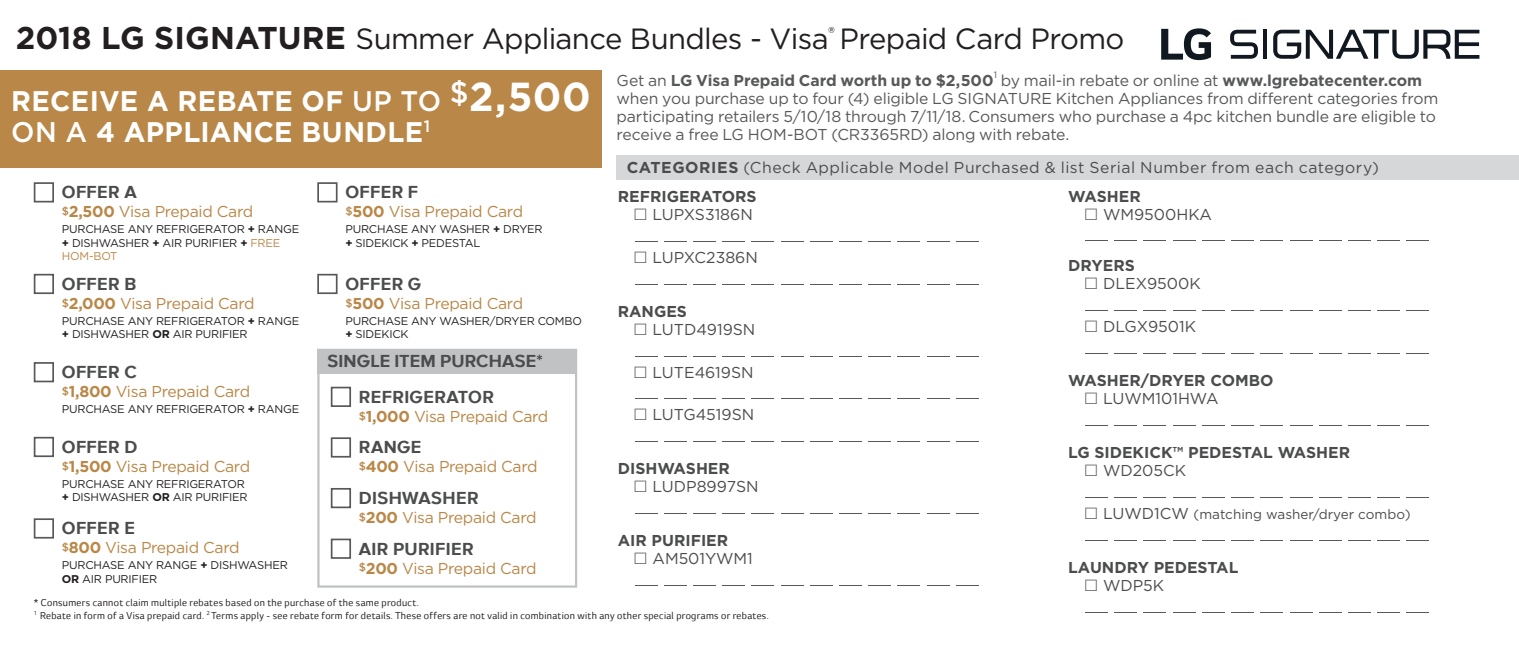
<style>
.page{position:relative;width:1519px;height:648px;background:#fff}
.page>*{position:absolute;margin:0;border:0;box-sizing:border-box;transform-origin:0 0}
.t1{font:29.25px "Gotham";letter-spacing:-.025em;color:#231f20}
.t2{font:700 28.35px/30.4px "Gotham";letter-spacing:.01em;color:#fff}
.t3{font:700 18px "Proxima Nova A";letter-spacing:.02em;color:#4b4c4d}
.t4{font:15.75px/18px "Gotham";letter-spacing:-.01em;color:#57585a}
.t5{font:15.75px "Gotham";letter-spacing:-.02em;color:#b98747}
.t6{font:15.75px "LG Smart";color:#57585a;scale:4.5 1}
.t7{font:15.75px "Gotham";color:#4b4c4d}
.t8{font:700 15.75px "Gotham";color:#4b4c4d}
.t9{font:15.75px "Gotham";letter-spacing:.035em;color:#4b4c4d}
.t10{font:700 15.75px "Gotham";letter-spacing:-.005em;color:#57585a}
.t11{font:13.5px "Gotham";color:#4b4c4d}
.t12{font:11.25px/13.5px "Gotham";letter-spacing:-.02em;color:#231f20}
.t13{font:11.25px/13.5px "LG Smart";letter-spacing:.03em;color:#231f20}
.t14{font:9.22px "Gotham";color:#57585a}
.s1{font-weight:700;font-size:31.5px}
.s2{font-weight:400}
.s3{font-weight:700}
.s4{font-weight:500}
.s5{font-size:40.5px}
.s6{font-size:15.75px}
.s7{font-weight:500;font-size:11.25px}
.s8{color:#b98747}
</style>
<div class="page">
<div style="left:616px;top:155px;width:903px;height:24px;background:#d6d7d9"></div>
<div style="left:0;top:70px;width:602px;height:98px;background:#b98747"></div>
<svg style="left:1161px;top:28px;width:50px;height:32px"></svg>
<svg style="left:1230px;top:30px;width:28px;height:29px"></svg>
<hr style="left:1263px;top:30px;width:4px;height:29px;background:#111820">
<svg style="left:1273px;top:30px;width:206px;height:29px"></svg>
<div style="left:34px;top:182px;width:20px;height:20px;border:2px solid #57585a"></div>
<div style="left:34px;top:274px;width:20px;height:20px;border:2px solid #57585a"></div>
<div style="left:34px;top:437px;width:20px;height:20px;border:2px solid #57585a"></div>
<div style="left:34px;top:518px;width:20px;height:21px;border:2px solid #57585a"></div>
<div style="left:317px;top:182px;width:21px;height:20px;border:2px solid #57585a"></div>
<div style="left:317px;top:274px;width:21px;height:20px;border:2px solid #57585a"></div>
<div style="left:34px;top:362px;width:20px;height:20px;border:2px solid #57585a"></div>
<div style="left:317px;top:349px;width:260px;height:239px;border:2px solid #c1c2c4"></div>
<div style="left:331px;top:387px;width:20px;height:20px;border:2px solid #57585a"></div>
<div style="left:331px;top:437px;width:20px;height:21px;border:2px solid #57585a"></div>
<div style="left:331px;top:488px;width:20px;height:20px;border:2px solid #57585a"></div>
<div style="left:331px;top:539px;width:20px;height:20px;border:2px solid #57585a"></div>
<div style="left:317px;top:349px;width:260px;height:25px;background:#c1c2c4"></div>
<p class="t1" style="left:16px;top:20px;width:1110px"><span class="s1">2018 LG SIGNATURE</span> Summer Appliance Bundles - Visa<sup>®</sup> Prepaid Card Promo</p>
<p class="t10" style="left:617px;top:70px;width:378px"><span class="s2">Get an</span> LG Visa Prepaid Card worth up to $2,500</p>
<p class="t14" style="left:994px;top:69px;width:5px">1</p>
<p class="t4" style="left:617px;top:71px;width:823px;text-indent:384px">by mail-in rebate or online at <span class="s3">www.lgrebatecenter.com </span>when you purchase up to four (4) eligible LG SIGNATURE Kitchen Appliances from different categories from participating retailers 5/10/18 through 7/11/18. Consumers who purchase a 4pc kitchen bundle are eligible to receive a free LG HOM-BOT (CR3365RD) along with rebate.</p>
<p class="t2" style="left:11px;top:86px;width:581px">RECEIVE A REBATE OF <span class="s4">UP TO</span> <sup>$</sup><span class="s5">2,500<br></span><span class="s4">ON A</span> 4 APPLIANCE BUNDLE<sup>1</sup></p>
<p class="t9" style="left:627px;top:157px;width:754px"><span class="s3">CATEGORIES</span> (Check Applicable Model Purchased &amp; list Serial Number from each category)</p>
<p class="t8" style="left:618px;top:186px;width:140px">REFRIGERATORS</p>
<p class="t7" style="left:652px;top:204px;width:102px">LUPXS3186N</p>
<p class="t6" style="left:632px;top:227px;width:79px">____________</p>
<p class="t7" style="left:652px;top:247px;width:107px">LUPXC2386N</p>
<p class="t6" style="left:632px;top:270px;width:79px">____________</p>
<p class="t8" style="left:618px;top:301px;width:71px">RANGES</p>
<p class="t7" style="left:652px;top:319px;width:104px">LUTD4919SN</p>
<p class="t6" style="left:632px;top:342px;width:79px">____________</p>
<p class="t7" style="left:652px;top:362px;width:102px">LUTE4619SN</p>
<p class="t6" style="left:632px;top:385px;width:79px">____________</p>
<p class="t7" style="left:652px;top:405px;width:103px">LUTG4519SN</p>
<p class="t6" style="left:632px;top:427px;width:79px">____________</p>
<p class="t8" style="left:618px;top:458px;width:114px">DISHWASHER</p>
<p class="t7" style="left:652px;top:477px;width:108px">LUDP8997SN</p>
<p class="t6" style="left:632px;top:499px;width:79px">____________</p>
<p class="t8" style="left:618px;top:530px;width:112px">AIR PURIFIER</p>
<p class="t7" style="left:652px;top:549px;width:102px">AM501YWM1</p>
<p class="t6" style="left:632px;top:571px;width:79px">____________</p>
<p class="t3" style="left:62px;top:182px;width:76px">OFFER A</p>
<p class="t3" style="left:345px;top:182px;width:74px">OFFER F</p>
<p class="t8" style="left:1068px;top:186px;width:74px">WASHER</p>
<p class="t7" style="left:1103px;top:204px;width:111px">WM9500HKA</p>
<p class="t6" style="left:1083px;top:227px;width:79px">____________</p>
<p class="t8" style="left:1068px;top:255px;width:68px">DRYERS</p>
<p class="t7" style="left:1103px;top:274px;width:99px">DLEX9500K</p>
<p class="t6" style="left:1083px;top:296px;width:79px">____________</p>
<p class="t7" style="left:1103px;top:316px;width:94px">DLGX9501K</p>
<p class="t6" style="left:1083px;top:339px;width:79px">____________</p>
<p class="t8" style="left:1068px;top:370px;width:207px">WASHER/DRYER COMBO</p>
<p class="t7" style="left:1103px;top:388px;width:117px">LUWM101HWA</p>
<p class="t6" style="left:1083px;top:411px;width:79px">____________</p>
<p class="t8" style="left:1068px;top:442px;width:283px">LG SIDEKICK™ PEDESTAL WASHER</p>
<p class="t7" style="left:1103px;top:460px;width:85px">WD205CK</p>
<p class="t6" style="left:1083px;top:483px;width:79px">____________</p>
<p class="t11" style="left:1103px;top:505px;width:309px"><span class="s6">LUWD1CW</span> (matching washer/dryer combo)</p>
<p class="t6" style="left:1083px;top:526px;width:79px">____________</p>
<p class="t8" style="left:1068px;top:557px;width:172px">LAUNDRY PEDESTAL</p>
<p class="t7" style="left:1103px;top:575px;width:63px">WDP5K</p>
<p class="t6" style="left:1083px;top:598px;width:79px">____________</p>
<p class="t5" style="left:62px;top:202px;width:193px"><span class="s7">$</span><span class="s3">2,500</span> Visa Prepaid Card</p>
<p class="t12" style="left:62px;top:222px;width:239px">PURCHASE ANY REFRIGERATOR <span class="s3">+</span> RANGE <span class="s3">+</span> DISHWASHER <span class="s3">+</span> AIR PURIFIER <span class="s3">+</span> <span class="s8">FREE<br>HOM-BOT</span></p>
<p class="t5" style="left:345px;top:202px;width:179px"><span class="s7">$</span><span class="s3">500</span> Visa Prepaid Card</p>
<p class="t12" style="left:345px;top:222px;width:199px">PURCHASE ANY WASHER <span class="s3">+</span> DRYER</p>
<p class="t12" style="left:345px;top:236px;width:137px"><span class="s3">+</span> SIDEKICK <span class="s3">+</span> PEDESTAL</p>
<p class="t3" style="left:62px;top:274px;width:76px">OFFER B</p>
<p class="t3" style="left:345px;top:274px;width:77px">OFFER G</p>
<p class="t5" style="left:62px;top:293px;width:194px"><span class="s7">$</span><span class="s3">2,000</span> Visa Prepaid Card</p>
<p class="t12" style="left:62px;top:314px;width:239px">PURCHASE ANY REFRIGERATOR <span class="s3">+</span> RANGE <span class="s3">+</span> DISHWASHER <span class="s3">OR</span> AIR PURIFIER</p>
<p class="t5" style="left:345px;top:293px;width:179px"><span class="s7">$</span><span class="s3">500</span> Visa Prepaid Card</p>
<p class="t12" style="left:345px;top:314px;width:238px">PURCHASE ANY WASHER/DRYER COMBO <span class="s3">+</span> SIDEKICK</p>
<p class="t3" style="left:327px;top:351px;width:217px">SINGLE ITEM PURCHASE*</p>
<p class="t3" style="left:62px;top:362px;width:76px">OFFER C</p>
<p class="t5" style="left:62px;top:382px;width:190px"><span class="s7">$</span><span class="s3">1,800</span> Visa Prepaid Card</p>
<p class="t12" style="left:62px;top:402px;width:239px">PURCHASE ANY REFRIGERATOR <span class="s3">+</span> RANGE</p>
<p class="t3" style="left:359px;top:386px;width:136px">REFRIGERATOR</p>
<p class="t5" style="left:359px;top:406px;width:191px"><span class="s7">$</span><span class="s3">1,000</span> Visa Prepaid Card</p>
<p class="t3" style="left:62px;top:437px;width:77px">OFFER D</p>
<p class="t3" style="left:359px;top:437px;width:64px">RANGE</p>
<p class="t5" style="left:62px;top:456px;width:190px"><span class="s7">$</span><span class="s3">1,500</span> Visa Prepaid Card</p>
<p class="t12" style="left:62px;top:477px;width:187px">PURCHASE ANY REFRIGERATOR <span class="s3">+</span> DISHWASHER <span class="s3">OR</span> AIR PURIFIER</p>
<p class="t5" style="left:359px;top:457px;width:180px"><span class="s7">$</span><span class="s3">400</span> Visa Prepaid Card</p>
<p class="t3" style="left:359px;top:488px;width:121px">DISHWASHER</p>
<p class="t5" style="left:359px;top:507px;width:179px"><span class="s7">$</span><span class="s3">200</span> Visa Prepaid Card</p>
<p class="t3" style="left:62px;top:518px;width:75px">OFFER E</p>
<p class="t5" style="left:62px;top:538px;width:179px"><span class="s7">$</span><span class="s3">800</span> Visa Prepaid Card</p>
<p class="t12" style="left:62px;top:558px;width:227px">PURCHASE ANY RANGE <span class="s3">+</span> DISHWASHER<br><span class="s3">OR</span> AIR PURIFIER</p>
<p class="t3" style="left:359px;top:538px;width:116px">AIR PURIFIER</p>
<p class="t5" style="left:359px;top:558px;width:179px"><span class="s7">$</span><span class="s3">200</span> Visa Prepaid Card</p>
<p class="t13" style="left:34px;top:595px;width:736px">* Consumers cannot claim multiple rebates based on the purchase of the same product.<br><sup>1</sup> Rebate in form of a Visa prepaid card. <sup>2</sup> Terms apply - see rebate form for details. These offers are not valid in combination with any other special programs or rebates.</p>
</div>
